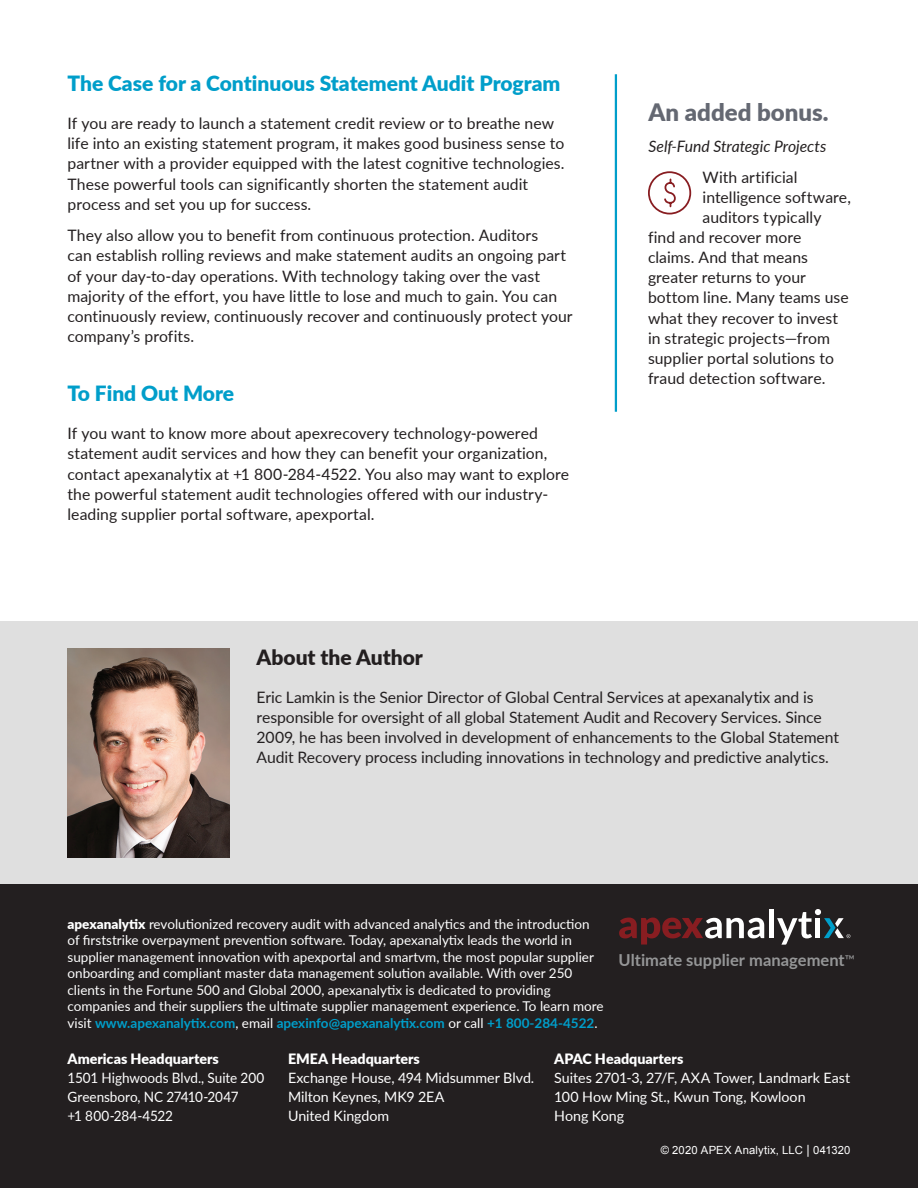
<style>
.page{position:relative;width:918px;height:1188px;background:#fff}
.page>*{position:absolute;margin:0;border:0;box-sizing:border-box;transform-origin:0 0}
.Chart_Title_Gray{font:900 24px "Lato";color:#646872}
.Header_Blue{font:900 21px "Lato";color:#009eca}
.Header_Blue-2{font:900 21px "Lato";color:#231f20}
.Source{font:700 16.5px "Lato";letter-spacing:.005em;color:#959697}
.Body_Text{font:15.75px/20.2px "Lato";color:#231f20}
.Callout-Italic{font:italic 15.75px "Lato";letter-spacing:-.005em;color:#231f20}
.t1{font:14.25px/18.8px "Lato";letter-spacing:-.005em;color:#fff}
.t2{font:14.25px "Lato";letter-spacing:-.005em;color:#fff;scale:.95 1}
.t3{font:900 14.25px "Lato";color:#fff}
.t4{font:13.5px/16.5px "Lato";color:#fff}
.t5{font:11.25px "Arial";letter-spacing:.015em;color:#fff}
.s1{font-weight:900}
.s2{font-weight:700;color:#009eca}
.s3{font-weight:400;font-size:13.5px}
.s4{font-size:12.75px}
</style>
<div class="page">
<div style="left:0;top:621px;width:918px;height:263px;background:#dfdfdf"></div>
<div style="left:0;top:884px;width:918px;height:304px;background:#231f20"></div>
<svg style="left:619px;top:918px;width:145px;height:27px"></svg>
<div style="left:769px;top:909px;width:5px;height:29px;background:#fff"></div>
<svg style="left:777px;top:909px;width:73px;height:36px"></svg>
<img style="left:68px;top:648px;width:162px;height:209px">
<hr style="left:615px;top:74px;width:2px;height:338px;background:#009eca">
<svg style="left:648px;top:171px;width:44px;height:44px"></svg>
<p class="Header_Blue" style="left:68px;top:68px;width:494px">The Case for a Continuous Statement Audit Program</p>
<p class="Body_Text" style="left:68px;top:112px;width:499px">If you are ready to launch a statement credit review or to breathe new life into an existing statement program, it makes good business sense to partner with a provider equipped with the latest cognitive technologies.<br>These powerful tools can significantly shorten the statement audit process and set you up for success.</p>
<p class="Body_Text" style="left:68px;top:224px;width:507px">They also allow you to benefit from continuous protection. Auditors<br>can establish rolling reviews and make statement audits an ongoing part of your day-to-day operations. With technology taking over the vast majority of the effort, you have little to lose and much to gain. You can continuously review, continuously recover and continuously protect your company’s profits.</p>
<p class="Header_Blue" style="left:68px;top:378px;width:168px">To Find Out More</p>
<p class="Body_Text" style="left:68px;top:422px;width:503px">If you want to know more about apexrecovery technology-powered statement audit services and how they can benefit your organization, contact apexanalytix at +1 800-284-4522. You also may want to explore the powerful statement audit technologies offered with our industry&shy;leading supplier portal software, apexportal.</p>
<p class="Chart_Title_Gray" style="left:649px;top:94px;width:181px">An added bonus.</p>
<p class="Callout-Italic" style="left:649px;top:135px;width:179px">Self-Fund Strategic Projects</p>
<p class="Body_Text" style="left:703px;top:166px;width:150px">With artificial intelligence software, auditors typically</p>
<p class="Body_Text" style="left:648px;top:226px;width:202px">find and recover more claims. And that means greater returns to your bottom line. Many teams use what they recover to invest in strategic projects—from supplier portal solutions to fraud detection software.</p>
<p class="Header_Blue-2" style="left:256px;top:641px;width:168px">About the Author</p>
<p class="Body_Text" style="left:256px;top:686px;width:584px">Eric Lamkin is the Senior Director of Global Central Services at apexanalytix and is responsible for oversight of all global Statement Audit and Recovery Services. Since 2009, he has been involved in development of enhancements to the Global Statement Audit Recovery process including innovations in technology and predictive analytics.</p>
<p class="t4" style="left:68px;top:915px;width:538px"><span class="s1">apexanalytix</span> revolutionized recovery audit with advanced analytics and the introduction of firststrike overpayment prevention software. Today, apexanalytix leads the world in supplier management innovation with apexportal and smartvm, the most popular supplier onboarding and compliant master data management solution available. With over 250 clients in the Fortune 500 and Global 2000, apexanalytix is dedicated to providing companies and their suppliers the ultimate supplier management experience. To learn more visit <span class="s2">www.apexanalytix.com</span>, email <span class="s2">apexinfo@apexanalytix.com</span> or call <span class="s2">+1 800-284-4522</span>.</p>
<p class="Source" style="left:619px;top:948px;width:238px">Ultimate supplier management<span class="s3">™</span></p>
<p class="t3" style="left:68px;top:1049px;width:153px">Americas Headquarters</p>
<p class="t2" style="left:68px;top:1068px;width:209px">1501 Highwoods Blvd., Suite 200</p>
<p class="t2" style="left:68px;top:1087px;width:182px">Greensboro, NC 27410-2047</p>
<p class="t2" style="left:68px;top:1105px;width:113px">+1 800-284-4522</p>
<p class="t3" style="left:288px;top:1049px;width:133px">EMEA Headquarters</p>
<p class="t1" style="left:288px;top:1068px;width:248px">Exchange House, 494 Midsummer Blvd.</p>
<p class="t1" style="left:288px;top:1087px;width:158px">Milton Keynes, MK9 2EA</p>
<p class="t1" style="left:288px;top:1106px;width:103px">United Kingdom</p>
<p class="t3" style="left:554px;top:1049px;width:131px">APAC Headquarters</p>
<p class="t1" style="left:554px;top:1068px;width:297px">Suites 2701-3, 27/F, AXA Tower, Landmark East</p>
<p class="t1" style="left:554px;top:1087px;width:253px">100 How Ming St., Kwun Tong, Kowloon<br>Hong Kong</p>
<p class="t5" style="left:661px;top:1143px;width:191px">© 2020 APEX Analytix, LLC <span class="s4">|</span> 041320</p>
</div>
